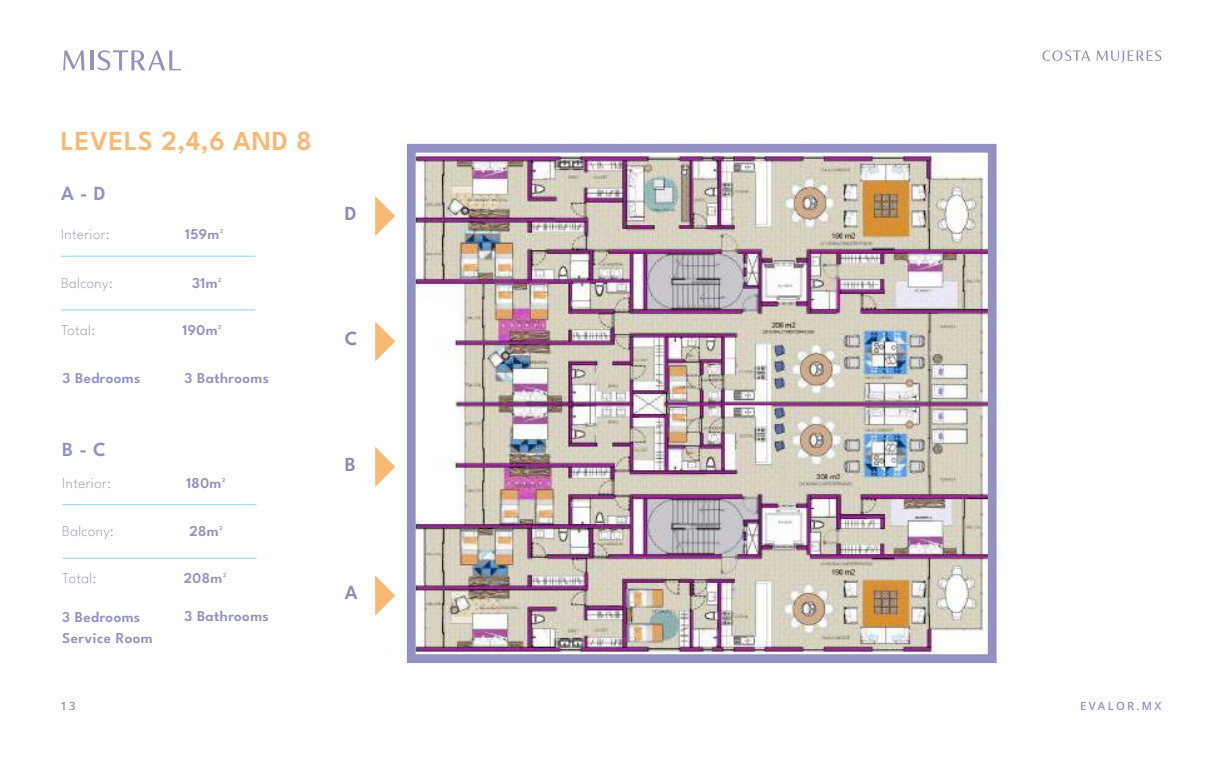
<style>
.page{position:relative;width:1223px;height:762px;background:#fff}
.page>*{position:absolute;margin:0;border:0;box-sizing:border-box;transform-origin:0 0}
.t1{font:600 27.5px "League Spartan";letter-spacing:.025em;color:#f9b973}
.t2{font:600 20px "League Spartan";color:#9291c1}
.t3{font:600 20px "League Spartan";color:#908aaf}
.t4{font:600 15px "League Spartan";letter-spacing:.025em;color:#9291c1}
.t5{font:200 15px "League Spartan";letter-spacing:.025em;color:#9291c1}
.t6{font:600 11.25px "Open Sans";letter-spacing:.2em;color:#9291c1}
</style>
<div class="page">
<img style="left:119px;top:57px;width:1043px;height:606px">
<svg style="left:375px;top:575px;width:20px;height:40px"></svg>
<hr style="left:61px;top:256px;width:194px;height:1px;background:#acd6ef">
<hr style="left:61px;top:309px;width:194px;height:1px;background:#acd6ef">
<hr style="left:62px;top:504px;width:194px;height:1px;background:#acd6ef">
<hr style="left:62px;top:557px;width:194px;height:2px;background:#acd6ef">
<div style="left:407px;top:144px;width:589px;height:519px;border:9px solid #9291c1"></div>
<svg style="left:1096px;top:50px;width:65px;height:13px"></svg>
<svg style="left:1042px;top:50px;width:48px;height:11px"></svg>
<svg style="left:63px;top:50px;width:22px;height:20px"></svg>
<hr style="left:90px;top:50px;width:3px;height:20px;background:#9291c1">
<svg style="left:97px;top:50px;width:84px;height:20px"></svg>
<svg style="left:375px;top:447px;width:20px;height:40px"></svg>
<svg style="left:375px;top:321px;width:20px;height:40px"></svg>
<svg style="left:375px;top:196px;width:20px;height:40px"></svg>
<h1 class="t1" style="left:61px;top:119px;width:252px">LEVELS 2,4,6 AND 8</h1>
<h2 class="t2" style="left:61px;top:178px;width:46px">A - D</h2>
<p class="t5" style="left:61px;top:223px;width:50px">Interior:</p>
<p class="t4" style="left:185px;top:222px;width:40px">159m²</p>
<p class="t5" style="left:61px;top:272px;width:53px">Balcony:</p>
<p class="t4" style="left:192px;top:271px;width:31px">31m²</p>
<p class="t5" style="left:61px;top:319px;width:36px">Total:</p>
<p class="t4" style="left:183px;top:318px;width:40px">190m²</p>
<p class="t4" style="left:62px;top:366px;width:79px">3 Bedrooms</p>
<p class="t4" style="left:185px;top:366px;width:86px">3 Bathrooms</p>
<h2 class="t2" style="left:62px;top:433px;width:45px">B - C</h2>
<p class="t5" style="left:62px;top:471px;width:50px">Interior:</p>
<p class="t4" style="left:186px;top:471px;width:40px">180m²</p>
<p class="t5" style="left:62px;top:520px;width:53px">Balcony:</p>
<p class="t4" style="left:189px;top:519px;width:35px">28m²</p>
<p class="t5" style="left:62px;top:567px;width:36px">Total:</p>
<p class="t4" style="left:184px;top:566px;width:44px">208m²</p>
<p class="t4" style="left:62px;top:605px;width:79px">3 Bedrooms</p>
<p class="t4" style="left:184px;top:605px;width:86px">3 Bathrooms</p>
<p class="t4" style="left:62px;top:626px;width:92px">Service Room</p>
<p class="t6" style="left:61px;top:698px;width:17px">13</p>
<h2 class="t3" style="left:345px;top:198px;width:13px">D</h2>
<h2 class="t3" style="left:345px;top:323px;width:14px">C</h2>
<h2 class="t3" style="left:345px;top:448px;width:12px">B</h2>
<h2 class="t3" style="left:345px;top:577px;width:14px">A</h2>
<p class="t6" style="left:1080px;top:698px;width:83px">EVALOR.MX</p>
</div>
